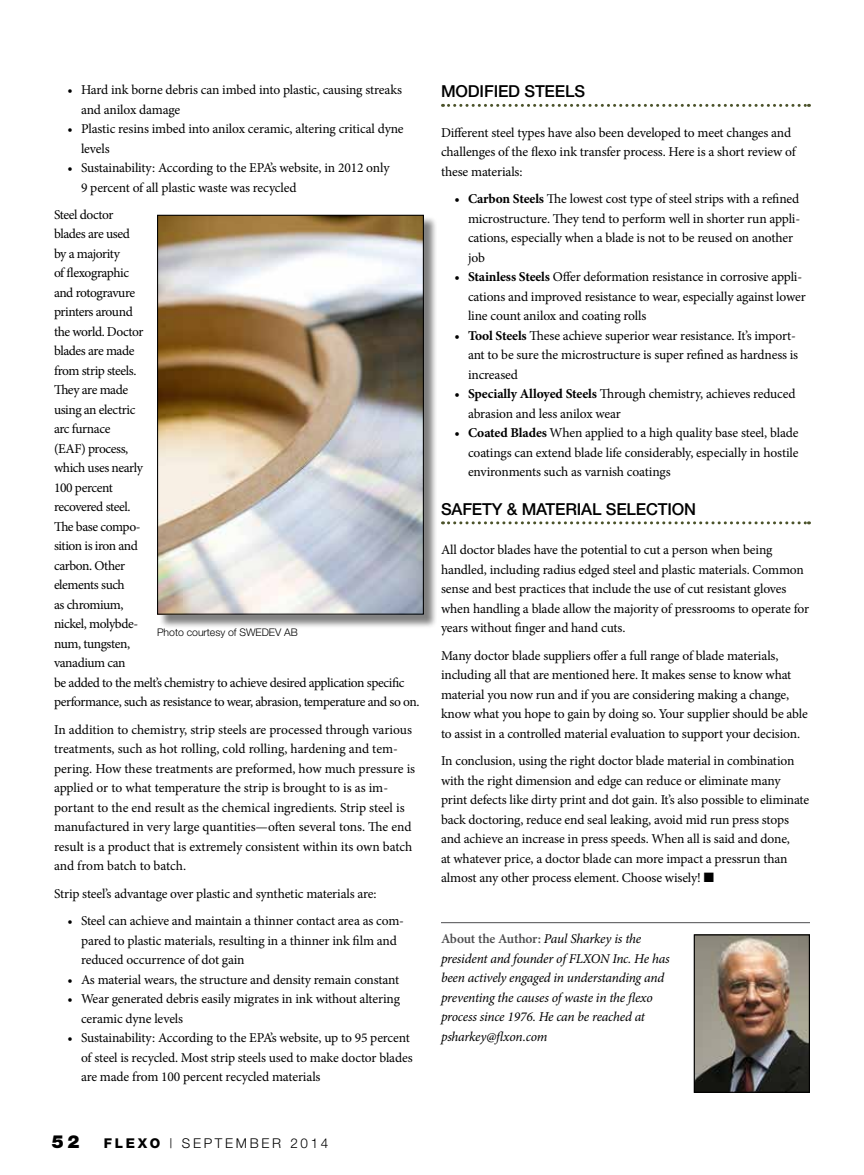
<style>
.page{position:relative;width:864px;height:1175px;background:#fff}
.page>*{position:absolute;margin:0;border:0;box-sizing:border-box;transform-origin:0 0}
.t1{font:900 18px "Helvetica Neue";color:#000}
.t2{font:500 16.5px "Helvetica Neue";letter-spacing:-.01em;color:#000}
.t3{font:13.5px/19.5px "Minion Pro";letter-spacing:-.015em;color:#000}
.t4{font:italic 13.5px/19.5px "Minion Pro";letter-spacing:-.015em;color:#000}
.t5{font:300 13.5px "Helvetica Neue";letter-spacing:.2em;color:#000}
.t6{font:300 10.5px "Helvetica Neue";letter-spacing:-.005em;color:#000}
.s1{font-weight:800}
.s2{font-weight:700}
.s3{font-weight:600;font-style:normal;color:#4d4d4f}
</style>
<div class="page">
<svg style="left:442px;top:104px;width:367px;height:3px"></svg>
<svg style="left:442px;top:521px;width:367px;height:3px"></svg>
<hr style="left:441px;top:922px;width:369px;height:1px;background:#4d4d4f">
<img style="left:696px;top:936px;width:112px;height:154px">
<div style="left:694px;top:934px;width:116px;height:158px;border:1px solid #000"></div>
<div style="left:158px;top:216px;width:280px;height:412px;background:#000;opacity:.5"></div>
<img style="left:159px;top:217px;width:263px;height:395px">
<div style="left:157px;top:215px;width:267px;height:399px;border:1px solid #000"></div>
<p class="t3" style="left:81px;top:80px;width:322px;text-indent:-14px">• Hard ink borne debris can imbed into plastic, causing streaks and anilox damage</p>
<p class="t3" style="left:81px;top:119px;width:324px;text-indent:-14px">• Plastic resins imbed into anilox ceramic, altering critical dyne levels</p>
<p class="t3" style="left:81px;top:158px;width:310px;text-indent:-14px">• Sustainability: According to the EPA’s website, in 2012 only<br>9 percent of all plastic waste was recycled</p>
<p class="t3" style="left:54px;top:205px;width:367px">Steel doctor<br>blades are used<br>by a majority<br>of flexographic<br>and rotogravure<br>printers around<br>the world. Doctor<br>blades are made<br>from strip steels.<br>They are made<br>using an electric<br>arc furnace<br>(EAF) process,<br>which uses nearly<br>100 percent<br>recovered steel.<br>The base compo-<br>sition is iron and<br>carbon. Other<br>elements such<br>as chromium,<br>nickel, molybde-<br>num, tungsten,<br>vanadium can<br>be added to the melt’s chemistry to achieve desired application specific performance, such as resistance to wear, abrasion, temperature and so on.</p>
<p class="t3" style="left:54px;top:720px;width:363px">In addition to chemistry, strip steels are processed through various treatments, such as hot rolling, cold rolling, hardening and tem&shy;pering. How these treatments are preformed, how much pressure is applied or to what temperature the strip is brought to is as im&shy;portant to the end result as the chemical ingredients. Strip steel is manufactured in very large quantities—often several tons. The end result is a product that is extremely consistent within its own batch and from batch to batch.</p>
<p class="t3" style="left:54px;top:883px;width:324px">Strip steel’s advantage over plastic and synthetic materials are:</p>
<p class="t3" style="left:81px;top:911px;width:325px;text-indent:-14px">• Steel can achieve and maintain a thinner contact area as com&shy;pared to plastic materials, resulting in a thinner ink film and reduced occurrence of dot gain</p>
<p class="t3" style="left:68px;top:969px;width:333px">• As material wears, the structure and density remain constant</p>
<p class="t3" style="left:81px;top:989px;width:321px;text-indent:-14px">• Wear generated debris easily migrates in ink without altering ceramic dyne levels</p>
<p class="t3" style="left:81px;top:1028px;width:333px;text-indent:-14px">• Sustainability: According to the EPA’s website, up to 95 percent of steel is recycled. Most strip steels used to make doctor blades are made from 100 percent recycled materials</p>
<p class="t6" style="left:157px;top:625px;width:142px">Photo courtesy of SWEDEV AB</p>
<h1 class="t1" style="left:52px;top:1131px;width:29px">52</h1>
<p class="t5" style="left:104px;top:1135px;width:226px"><span class="s1">FLEXO</span> | SEPTEMBER 2014</p>
<p class="t2" style="left:441px;top:81px;width:146px">MODIFIED STEELS</p>
<p class="t3" style="left:441px;top:123px;width:356px">Different steel types have also been developed to meet changes and challenges of the flexo ink transfer process. Here is a short review of these materials:</p>
<p class="t3" style="left:468px;top:189px;width:334px;text-indent:-14px"><span class="s2">• Carbon Steels</span> The lowest cost type of steel strips with a refined microstructure. They tend to perform well in shorter run appli&shy;cations, especially when a blade is not to be reused on another job</p>
<p class="t3" style="left:468px;top:267px;width:339px;text-indent:-14px"><span class="s2">• Stainless Steels</span> Offer deformation resistance in corrosive appli&shy;cations and improved resistance to wear, especially against lower line count anilox and coating rolls</p>
<p class="t3" style="left:468px;top:326px;width:332px;text-indent:-14px"><span class="s2">• Tool Steels</span> These achieve superior wear resistance. It’s import&shy;ant to be sure the microstructure is super refined as hardness is increased</p>
<p class="t3" style="left:468px;top:384px;width:329px;text-indent:-14px"><span class="s2">• Specially Alloyed Steels</span> Through chemistry, achieves reduced abrasion and less anilox wear</p>
<p class="t3" style="left:468px;top:423px;width:332px;text-align:justify;text-indent:-14px"><span class="s2">• Coated Blades</span> When applied to a high quality base steel, blade coatings can extend blade life considerably, especially in hostile environments such as varnish coatings</p>
<p class="t2" style="left:441px;top:499px;width:257px">SAFETY &amp; MATERIAL SELECTION</p>
<p class="t3" style="left:441px;top:540px;width:370px">All doctor blades have the potential to cut a person when being handled, including radius edged steel and plastic materials. Common sense and best practices that include the use of cut resistant gloves when handling a blade allow the majority of pressrooms to operate for years without finger and hand cuts.</p>
<p class="t3" style="left:441px;top:645px;width:368px">Many doctor blade suppliers offer a full range of blade materials, including all that are mentioned here. It makes sense to know what material you now run and if you are considering making a change, know what you hope to gain by doing so. Your supplier should be able to assist in a controlled material evaluation to support your decision.</p>
<p class="t3" style="left:441px;top:751px;width:370px">In conclusion, using the right doctor blade material in combination with the right dimension and edge can reduce or eliminate many print defects like dirty print and dot gain. It’s also possible to eliminate back doctoring, reduce end seal leaking, avoid mid run press stops and achieve an increase in press speeds. When all is said and done,<br>at whatever price, a doctor blade can more impact a pressrun than almost any other process element. Choose wisely! ■</p>
<p class="t4" style="left:441px;top:929px;width:230px"><span class="s3">About the Author:</span> Paul Sharkey is the president and founder of FLXON Inc. He has been actively engaged in understanding and preventing the causes of waste in the flexo process since 1976. He can be reached at psharkey@flxon.com</p>
</div>
